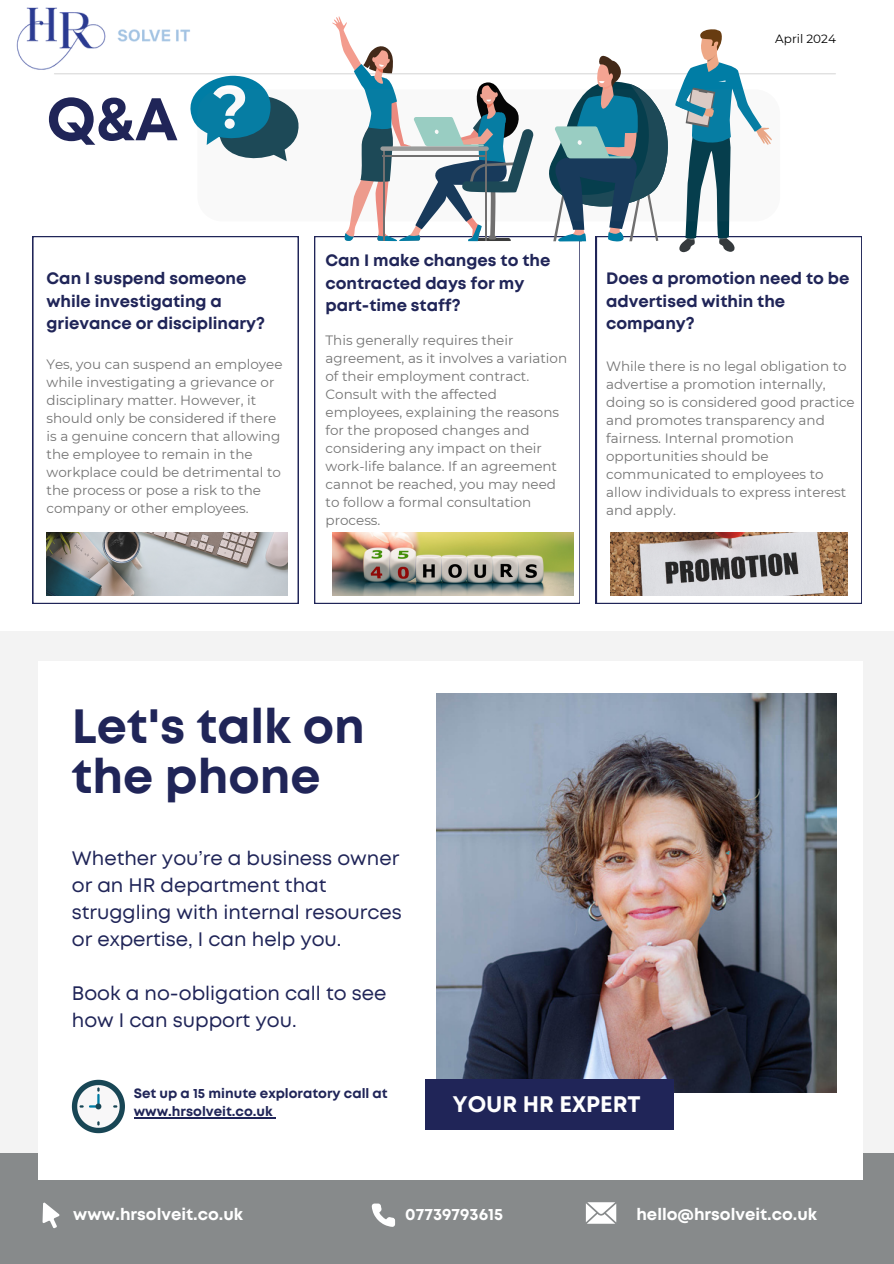
<style>
.page{position:relative;width:894px;height:1264px;background:#fff}
.page>*{position:absolute;margin:0;border:0;box-sizing:border-box;transform-origin:0 0}
.t1{font:700 60px "Mont";color:#202558}
.t2{font:700 48px/49.5px "Mont";color:#202558}
.t3{font:700 22.5px "Mont";color:#fff}
.t4{font:19.5px/27px "Mont";color:#202558}
.t5{font:700 16.5px/22.5px "Mont";color:#202558}
.t6{font:700 16.5px "Mont";color:#fff}
.t7{font:13.5px/18px "Montserrat";color:#737373}
.t8{font:700 13.5px/18px "Mont";color:#202558}
.t9{font:12px "Montserrat";color:#000}
</style>
<div class="page">
<hr style="left:54px;top:73px;width:781px;height:1px;background:#d9d9d9">
<div style="left:0;top:631px;width:893px;height:523px;background:#f3f3f3"></div>
<div style="left:0;top:1152px;width:893px;height:111px;background:#878a8b"></div>
<div style="left:38px;top:661px;width:823px;height:518px;background:#fff"></div>
<svg style="left:72px;top:1079px;width:53px;height:54px"></svg>
<img style="left:436px;top:693px;width:399px;height:399px">
<div style="left:424px;top:1079px;width:249px;height:51px;background:#202558"></div>
<svg style="left:32px;top:236px;width:266px;height:368px"></svg>
<svg style="left:314px;top:236px;width:265px;height:368px"></svg>
<svg style="left:595px;top:236px;width:266px;height:368px"></svg>
<svg style="left:675px;top:29px;width:96px;height:223px"></svg>
<svg style="left:543px;top:55px;width:126px;height:187px"></svg>
<svg style="left:190px;top:76px;width:75px;height:50px"></svg>
<svg style="left:371px;top:1203px;width:24px;height:23px"></svg>
<svg style="left:42px;top:1202px;width:18px;height:26px"></svg>
<svg style="left:585px;top:1202px;width:31px;height:21px"></svg>
<svg style="left:332px;top:16px;width:201px;height:225px"></svg>
<hr style="left:484px;top:150px;width:2px;height:91px;background:#706f6f">
<svg style="left:197px;top:89px;width:583px;height:132px"></svg>
<img style="left:16px;top:7px;width:174px;height:63px">
<img style="left:47px;top:533px;width:240px;height:63px">
<img style="left:332px;top:533px;width:241px;height:62px">
<img style="left:610px;top:533px;width:237px;height:63px">
<hr style="left:134px;top:1116px;width:46px;height:2px;background:#202558">
<hr style="left:180px;top:1116px;width:93px;height:2px;background:#202558">
<p class="t1" style="left:47px;top:97px;width:133px">Q&amp;A</p>
<h5 class="t9" style="left:775px;top:31px;width:62px">April 2024</h5>
<h5 class="t5" style="left:47px;top:268px;width:220px">Can I suspend someone while investigating a grievance or disciplinary?</h5>
<p class="t7" style="left:47px;top:355px;width:237px">Yes, you can suspend an employee while investigating a grievance or disciplinary matter. However, it should only be considered if there is a genuine concern that allowing the employee to remain in the workplace could be detrimental to the process or pose a risk to the company or other employees.</p>
<p class="t5" style="left:325px;top:250px;width:226px">Can I make changes to the contracted days for my part-time staff?</p>
<p class="t7" style="left:325px;top:331px;width:243px">This generally requires their agreement, as it involves a variation of their employment contract.<br>Consult with the affected employees, explaining the reasons for the proposed changes and considering any impact on their work-life balance. If an agreement cannot be reached, you may need to follow a formal consultation process.</p>
<h2 class="t5" style="left:606px;top:268px;width:245px">Does a promotion need to be advertised within the company?</h2>
<h4 class="t7" style="left:606px;top:357px;width:250px">While there is no legal obligation to advertise a promotion internally, doing so is considered good practice and promotes transparency and fairness. Internal promotion opportunities should be communicated to employees to allow individuals to express interest and apply.</h4>
<p class="t2" style="left:72px;top:705px;width:294px">Let's talk on the phone</p>
<p class="t4" style="left:72px;top:845px;width:331px">Whether you’re a business owner or an HR department that struggling with internal resources or expertise, I can help you.</p>
<p class="t4" style="left:72px;top:980px;width:316px">Book a no-obligation call to see how I can support you.</p>
<h5 class="t8" style="left:134px;top:1085px;width:255px">Set up a 15 minute exploratory call at www.hrsolveit.co.uk</h5>
<p class="t3" style="left:452px;top:1095px;width:190px">YOUR HR EXPERT</p>
<h4 class="t6" style="left:73px;top:1207px;width:171px">www.hrsolveit.co.uk</h4>
<p class="t6" style="left:405px;top:1207px;width:99px">07739793615</p>
<h6 class="t6" style="left:636px;top:1207px;width:182px">hello@hrsolveit.co.uk</h6>
</div>
